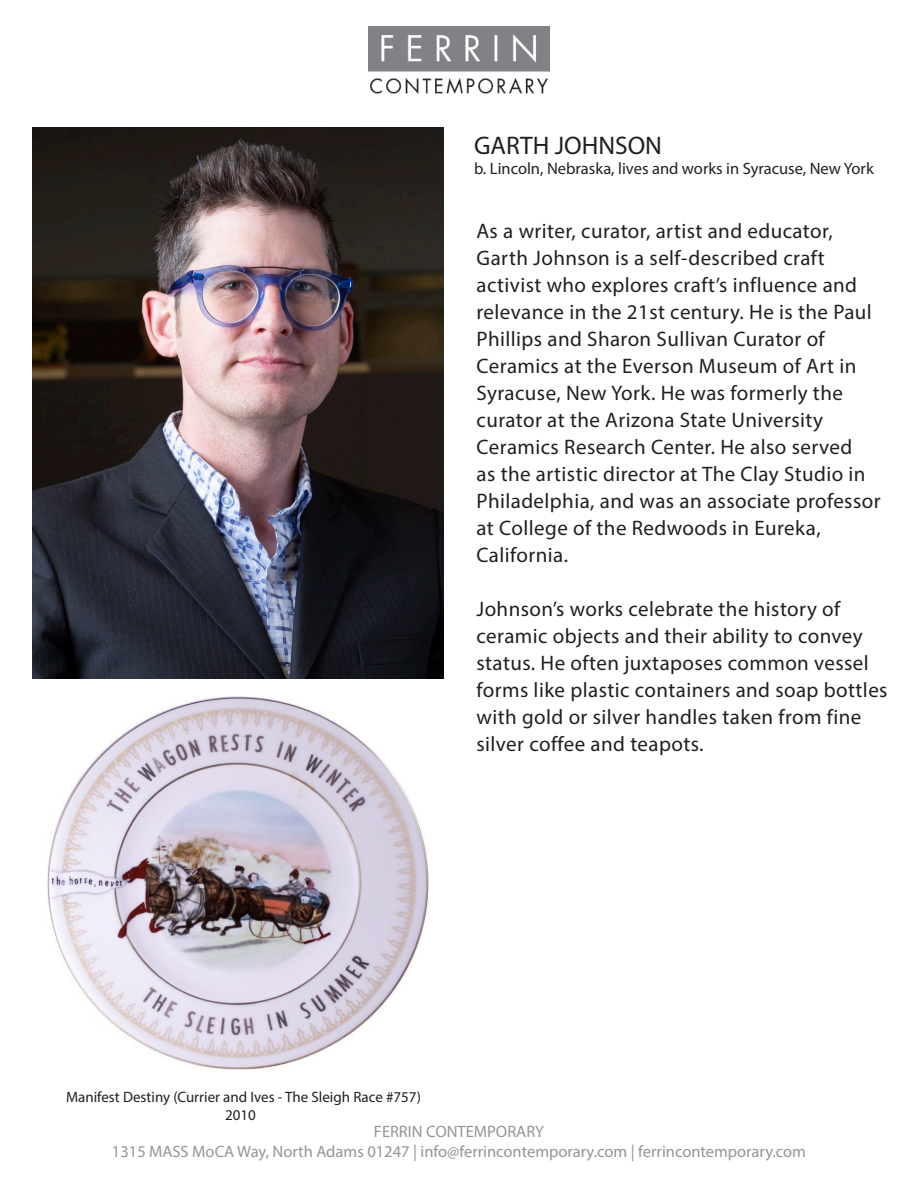
<style>
.page{position:relative;width:918px;height:1188px;background:#fff}
.page>*{position:absolute;margin:0;border:0;box-sizing:border-box;transform-origin:0 0}
.t1{font:25.5px "Myriad Pro";color:#231f20}
.t2{font:21px/27px "Myriad Pro";letter-spacing:.02em;color:#231f20}
.FC_GREY_TYPE{font:16.5px/19.8px "Myriad Pro";color:#939598;text-align:center}
.t3{font:16.5px "Myriad Pro";color:#231f20}
.t4{font:15px "Myriad Pro";color:#231f20}
</style>
<div class="page">
<img style="left:48px;top:697px;width:380px;height:373px">
<img style="left:368px;top:27px;width:182px;height:66px">
<img style="left:33px;top:127px;width:410px;height:552px">
<p class="t1" style="left:474px;top:130px;width:190px">GARTH JOHNSON</p>
<p class="t3" style="left:474px;top:158px;width:401px">b. Lincoln, Nebraska, lives and works in Syracuse, New York</p>
<p class="t2" style="left:477px;top:217px;width:358px">As a writer, curator, artist and educator,<br>Garth Johnson is a self-described craft</p>
<p class="t2" style="left:477px;top:271px;width:397px">activist who explores craft’s influence and relevance in the 21st century. He is the Paul<br>Phillips and Sharon Sullivan Curator of</p>
<p class="t2" style="left:477px;top:352px;width:381px">Ceramics at the Everson Museum of Art in<br>Syracuse, New York. He was formerly the</p>
<p class="t2" style="left:477px;top:406px;width:348px">curator at the Arizona State University</p>
<p class="t2" style="left:477px;top:433px;width:406px">Ceramics Research Center. He also served<br>as the artistic director at The Clay Studio in Philadelphia, and was an associate professor at College of the Redwoods in Eureka,</p>
<p class="t2" style="left:477px;top:541px;width:93px">California.</p>
<p class="t2" style="left:477px;top:595px;width:413px">Johnson’s works celebrate the history of ceramic objects and their ability to convey status. He often juxtaposes common vessel forms like plastic containers and soap bottles with gold or silver handles taken from fine silver coffee and teapots.</p>
<p class="t4" style="left:66px;top:1088px;width:356px">Manifest Destiny (Currier and Ives - The Sleigh Race #757)</p>
<p class="t4" style="left:225px;top:1106px;width:32px">2010</p>
<p class="FC_GREY_TYPE" style="left:112px;top:1121px;width:696px">FERRIN CONTEMPORARY<br>1315 MASS MoCA Way, North Adams 01247 | info@ferrincontemporary.com | ferrincontemporary.com</p>
</div>
